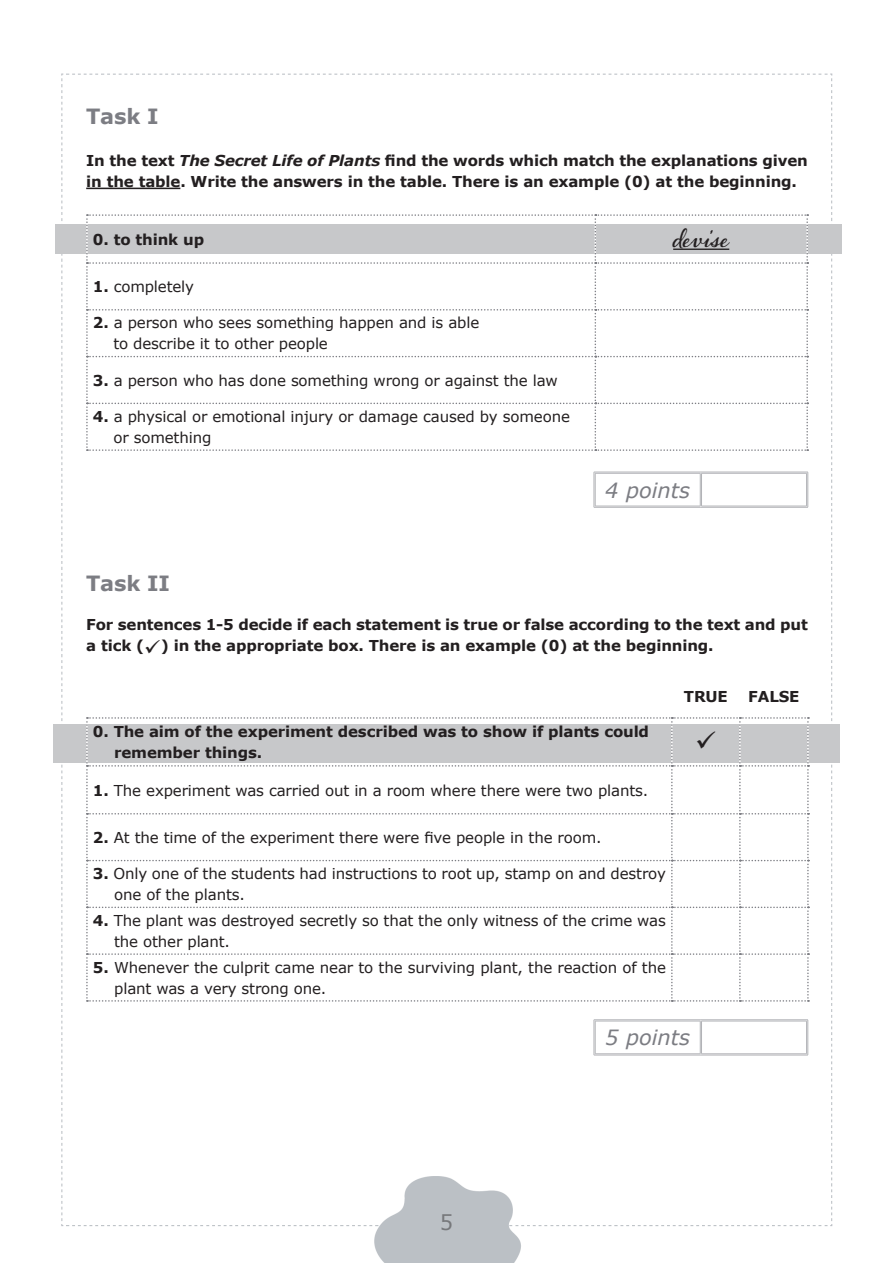
<style>
.page{position:relative;width:893px;height:1263px;background:#fff}
.page>*{position:absolute;margin:0;border:0;box-sizing:border-box;transform-origin:0 0}
.t1{font:700 27px "Alana";color:#231f20}
.t2{font:italic 21px "Verdana";color:#7c7d83}
.t3{font:700 21px "Verdana";letter-spacing:-.01em;color:#7c7d83}
.t4{font:21px "Verdana";color:#76787b}
.t5{font:15px/21px "Verdana";letter-spacing:-.01em;color:#231f20}
.t6{font:700 15px/21px "Verdana";letter-spacing:-.01em;color:#231f20}
.s1{font-style:italic}
.s2{font-weight:700}
</style>
<div class="page">
<img style="left:53px;top:73px;width:787px;height:1190px">
<div style="left:55px;top:224px;width:787px;height:30px;background:#c7c8ca"></div>
<div style="left:53px;top:724px;width:787px;height:38px;background:#c7c8ca"></div>
<hr style="left:86px;top:188px;width:94px;height:1px;background:#231f20">
<svg style="left:86px;top:214px;width:722px;height:237px"></svg>
<hr style="left:673px;top:249px;width:56px;height:1px;background:#231f20">
<hr style="left:594px;top:506px;width:107px;height:1px;background:#fff">
<hr style="left:594px;top:472px;width:107px;height:1px;background:#b2b3b7">
<hr style="left:595px;top:473px;width:105px;height:1px;background:#b2b3b7">
<hr style="left:594px;top:472px;width:1px;height:35px;background:#b2b3b7">
<hr style="left:595px;top:473px;width:1px;height:33px;background:#b2b3b7">
<hr style="left:701px;top:472px;width:107px;height:1px;background:#b2b3b7">
<hr style="left:701px;top:473px;width:106px;height:1px;background:#b2b3b7">
<hr style="left:700px;top:473px;width:1px;height:33px;background:#b2b3b7">
<hr style="left:701px;top:473px;width:1px;height:33px;background:#b2b3b7">
<hr style="left:806px;top:473px;width:1px;height:33px;background:#b2b3b7">
<hr style="left:807px;top:472px;width:1px;height:35px;background:#b2b3b7">
<hr style="left:595px;top:506px;width:105px;height:1px;background:#b2b3b7">
<hr style="left:594px;top:507px;width:107px;height:1px;background:#b2b3b7">
<hr style="left:701px;top:506px;width:106px;height:1px;background:#b2b3b7">
<hr style="left:701px;top:507px;width:107px;height:1px;background:#b2b3b7">
<hr style="left:594px;top:1020px;width:107px;height:1px;background:#fff">
<hr style="left:701px;top:1020px;width:107px;height:1px;background:#fff">
<hr style="left:594px;top:1054px;width:107px;height:1px;background:#fff">
<hr style="left:701px;top:1054px;width:107px;height:1px;background:#fff">
<hr style="left:594px;top:1019px;width:107px;height:1px;background:#b2b3b7">
<hr style="left:595px;top:1021px;width:105px;height:1px;background:#b2b3b7">
<hr style="left:594px;top:1020px;width:1px;height:35px;background:#b2b3b7">
<hr style="left:595px;top:1021px;width:1px;height:33px;background:#b2b3b7">
<hr style="left:701px;top:1019px;width:107px;height:1px;background:#b2b3b7">
<hr style="left:701px;top:1021px;width:106px;height:1px;background:#b2b3b7">
<hr style="left:700px;top:1021px;width:1px;height:33px;background:#b2b3b7">
<hr style="left:701px;top:1021px;width:1px;height:33px;background:#b2b3b7">
<hr style="left:806px;top:1021px;width:1px;height:33px;background:#b2b3b7">
<hr style="left:807px;top:1020px;width:1px;height:35px;background:#b2b3b7">
<hr style="left:595px;top:1053px;width:105px;height:1px;background:#b2b3b7">
<hr style="left:594px;top:1055px;width:107px;height:1px;background:#b2b3b7">
<hr style="left:701px;top:1053px;width:106px;height:1px;background:#b2b3b7">
<hr style="left:701px;top:1055px;width:107px;height:1px;background:#b2b3b7">
<svg style="left:86px;top:717px;width:723px;height:285px"></svg>
<h2 class="t3" style="left:86px;top:102px;width:74px">Task I</h2>
<p class="t6" style="left:86px;top:150px;width:723px">In the text <span class="s1">The Secret Life of Plants</span> find the words which match the explanations given in the table. Write the answers in the table. There is an example (0) at the beginning.</p>
<p class="t6" style="left:93px;top:229px;width:113px">0. to think up</p>
<h1 class="t1" style="left:673px;top:221px;width:58px">devise</h1>
<p class="t5" style="left:93px;top:276px;width:103px"><span class="s2">1.</span> completely</p>
<p class="t5" style="left:113px;top:312px;width:367px;text-indent:-21px"><span class="s2">2.</span> a person who sees something happen and is able to describe it to other people</p>
<p class="t5" style="left:93px;top:370px;width:466px"><span class="s2">3.</span> a person who has done something wrong or against the law</p>
<p class="t5" style="left:113px;top:406px;width:458px;text-indent:-21px"><span class="s2">4.</span> a physical or emotional injury or damage caused by someone or something</p>
<h2 class="t2" style="left:605px;top:476px;width:86px">4 points</h2>
<h2 class="t3" style="left:86px;top:569px;width:85px">Task II</h2>
<p class="t6" style="left:86px;top:614px;width:723px">For sentences 1-5 decide if each statement is true or false according to the text and put a tick (✓) in the appropriate box. There is an example (0) at the beginning.</p>
<p class="t6" style="left:684px;top:686px;width:45px">TRUE</p>
<p class="t6" style="left:748px;top:686px;width:53px">FALSE</p>
<p class="t6" style="left:114px;top:721px;width:536px;text-indent:-21px">0. The aim of the experiment described was to show if plants could remember things.</p>
<p class="t5" style="left:93px;top:779px;width:557px"><span class="s2">1.</span> The experiment was carried out in a room where there were two plants.</p>
<p class="t5" style="left:93px;top:827px;width:510px"><span class="s2">2.</span> At the time of the experiment there were five people in the room.</p>
<p class="t5" style="left:114px;top:863px;width:553px;text-indent:-21px"><span class="s2">3.</span> Only one of the students had instructions to root up, stamp on and destroy one of the plants.</p>
<p class="t5" style="left:114px;top:910px;width:553px;text-indent:-21px"><span class="s2">4.</span> The plant was destroyed secretly so that the only witness of the crime was the other plant.</p>
<p class="t5" style="left:114px;top:957px;width:553px;text-indent:-21px"><span class="s2">5.</span> Whenever the culprit came near to the surviving plant, the reaction of the plant was a very strong one.</p>
<h2 class="t2" style="left:605px;top:1023px;width:86px">5 points</h2>
<h2 class="t4" style="left:440px;top:1208px;width:15px">5</h2>
</div>
